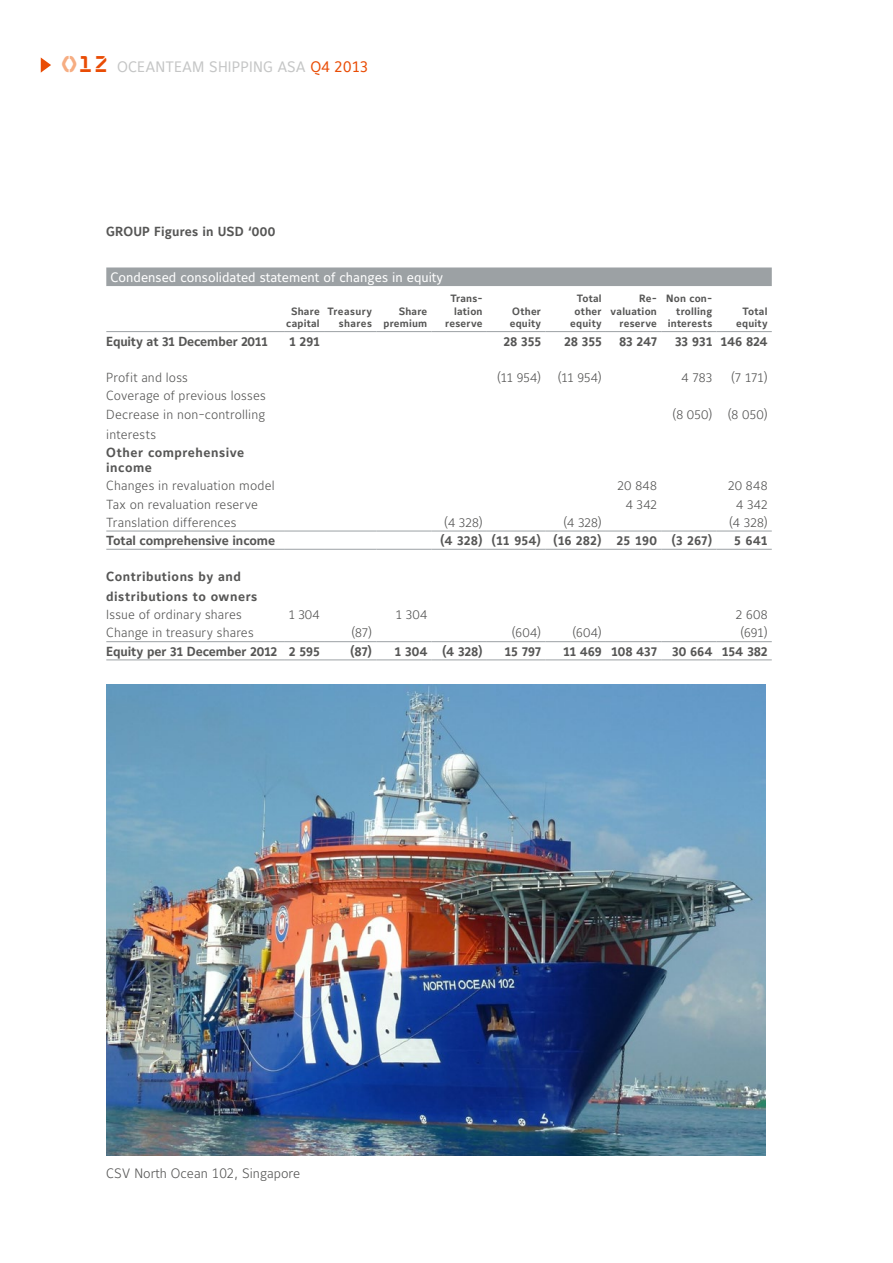
<style>
.page{position:relative;width:893px;height:1263px;background:#fff}
.page>*{position:absolute;margin:0;border:0;box-sizing:border-box;transform-origin:0 0}
.t1{font:15px "Maurea Regular Tf";letter-spacing:.01em;color:#c5c6c6}
.t2{font:13.5px "Maurea Regular Lf";color:#fff}
.t3{font:13.5px "Maurea Light Tf";color:#565655}
.t4{font:13.05px/19.4px "Maurea Light Lf";letter-spacing:.01em;color:#565655;text-align:justify}
.t5{font:13.05px/15px "Maurea Bold Lf";letter-spacing:.02em;color:#565655}
.t6{font:13.05px "Maurea Bold Lf";letter-spacing:-.01em;color:#565655}
.t7{font:13.05px "Maurea Bold Lf";letter-spacing:.04em;color:#565655}
.t8{font:13.05px "Maurea Bold Lf";letter-spacing:-.015em;color:#565655}
.t9{font:10.5px/12.6px "Maurea Bold Lf";letter-spacing:.02em;color:#565655;text-align:right}
.t10{font:10.5px/12.6px "Maurea Bold Lf";letter-spacing:.04em;color:#565655;text-align:right}
.s1{font-family:"Das Deck Stencil";font-size:22.5px;color:#f6ad82}
.s2{font-family:"Das Deck Stencil";font-size:22.5px;color:#e94c05}
.s3{color:#e94c05}
</style>
<div class="page">
<svg style="left:41px;top:57px;width:10px;height:16px"></svg>
<div style="left:106px;top:267px;width:666px;height:19px;background:#9ca1a4"></div>
<hr style="left:106px;top:331px;width:179px;height:1px;background:#9ca1a4">
<hr style="left:285px;top:331px;width:39px;height:1px;background:#9ca1a4">
<hr style="left:324px;top:331px;width:52px;height:1px;background:#9ca1a4">
<hr style="left:376px;top:331px;width:56px;height:1px;background:#9ca1a4">
<hr style="left:432px;top:331px;width:55px;height:1px;background:#9ca1a4">
<hr style="left:487px;top:331px;width:58px;height:1px;background:#9ca1a4">
<hr style="left:545px;top:331px;width:61px;height:1px;background:#9ca1a4">
<hr style="left:606px;top:331px;width:55px;height:1px;background:#9ca1a4">
<hr style="left:661px;top:331px;width:55px;height:1px;background:#9ca1a4">
<hr style="left:716px;top:331px;width:56px;height:1px;background:#9ca1a4">
<hr style="left:106px;top:531px;width:179px;height:1px;background:#9ca1a4">
<hr style="left:285px;top:531px;width:39px;height:1px;background:#9ca1a4">
<hr style="left:324px;top:531px;width:52px;height:1px;background:#9ca1a4">
<hr style="left:376px;top:531px;width:56px;height:1px;background:#9ca1a4">
<hr style="left:432px;top:531px;width:55px;height:1px;background:#9ca1a4">
<hr style="left:487px;top:531px;width:58px;height:1px;background:#9ca1a4">
<hr style="left:545px;top:531px;width:61px;height:1px;background:#9ca1a4">
<hr style="left:606px;top:531px;width:55px;height:1px;background:#9ca1a4">
<hr style="left:661px;top:531px;width:55px;height:1px;background:#9ca1a4">
<hr style="left:716px;top:531px;width:56px;height:1px;background:#9ca1a4">
<hr style="left:106px;top:549px;width:179px;height:1px;background:#9ca1a4">
<hr style="left:285px;top:549px;width:39px;height:1px;background:#9ca1a4">
<hr style="left:324px;top:549px;width:52px;height:1px;background:#9ca1a4">
<hr style="left:376px;top:549px;width:56px;height:1px;background:#9ca1a4">
<hr style="left:432px;top:549px;width:55px;height:1px;background:#9ca1a4">
<hr style="left:487px;top:549px;width:58px;height:1px;background:#9ca1a4">
<hr style="left:545px;top:549px;width:61px;height:1px;background:#9ca1a4">
<hr style="left:606px;top:549px;width:55px;height:1px;background:#9ca1a4">
<hr style="left:661px;top:549px;width:55px;height:1px;background:#9ca1a4">
<hr style="left:716px;top:549px;width:56px;height:1px;background:#9ca1a4">
<hr style="left:106px;top:641px;width:179px;height:1px;background:#9ca1a4">
<hr style="left:285px;top:641px;width:39px;height:1px;background:#9ca1a4">
<hr style="left:324px;top:641px;width:52px;height:1px;background:#9ca1a4">
<hr style="left:376px;top:641px;width:56px;height:1px;background:#9ca1a4">
<hr style="left:432px;top:641px;width:55px;height:1px;background:#9ca1a4">
<hr style="left:487px;top:641px;width:58px;height:1px;background:#9ca1a4">
<hr style="left:545px;top:641px;width:61px;height:1px;background:#9ca1a4">
<hr style="left:606px;top:641px;width:55px;height:1px;background:#9ca1a4">
<hr style="left:661px;top:641px;width:55px;height:1px;background:#9ca1a4">
<hr style="left:716px;top:641px;width:56px;height:1px;background:#9ca1a4">
<hr style="left:106px;top:659px;width:179px;height:1px;background:#9ca1a4">
<hr style="left:285px;top:659px;width:39px;height:1px;background:#9ca1a4">
<hr style="left:324px;top:659px;width:52px;height:1px;background:#9ca1a4">
<hr style="left:376px;top:659px;width:56px;height:1px;background:#9ca1a4">
<hr style="left:432px;top:659px;width:55px;height:1px;background:#9ca1a4">
<hr style="left:487px;top:659px;width:58px;height:1px;background:#9ca1a4">
<hr style="left:545px;top:659px;width:61px;height:1px;background:#9ca1a4">
<hr style="left:606px;top:659px;width:55px;height:1px;background:#9ca1a4">
<hr style="left:661px;top:659px;width:55px;height:1px;background:#9ca1a4">
<hr style="left:716px;top:659px;width:56px;height:1px;background:#9ca1a4">
<img style="left:106px;top:684px;width:659px;height:472px">
<p class="t1" style="left:61px;top:59px;width:309px"><span class="s1">O</span><span class="s2">12</span> OCEANTEAM SHIPPING ASA <span class="s3">Q4 2013</span></p>
<p class="t5" style="left:106px;top:225px;width:170px">GROUP Figures in USD ‘000</p>
<p class="t2" style="left:111px;top:270px;width:334px">Condensed consolidated statement of changes in equity</p>
<p class="t9" style="left:286px;top:305px;width:35px;text-align:center">Share capital</p>
<p class="t10" style="left:327px;top:305px;width:46px">Treasury shares</p>
<p class="t9" style="left:383px;top:305px;width:45px">Share premium</p>
<p class="t9" style="left:445px;top:293px;width:39px">Trans&shy;lation reserve</p>
<p class="t9" style="left:510px;top:305px;width:33px;text-align:left">Other equity</p>
<p class="t9" style="left:570px;top:293px;width:33px">Total other equity</p>
<p class="t9" style="left:611px;top:293px;width:48px">Re&shy;valuation reserve</p>
<p class="t9" style="left:666px;top:293px;width:48px">Non con&shy;trolling interests</p>
<p class="t9" style="left:736px;top:305px;width:33px">Total equity</p>
<p class="t8" style="left:106px;top:334px;width:163px">Equity at 31 December 2011</p>
<p class="t5" style="left:289px;top:334px;width:32px">1 291</p>
<p class="t5" style="left:504px;top:334px;width:39px">28 355</p>
<p class="t5" style="left:564px;top:334px;width:39px">28 355</p>
<p class="t5" style="left:619px;top:334px;width:39px">83 247</p>
<p class="t5" style="left:675px;top:334px;width:94px">33 931 146 824</p>
<p class="t4" style="left:106px;top:368px;width:83px">Profit and loss</p>
<p class="t4" style="left:497px;top:368px;width:45px">(11 954)</p>
<p class="t4" style="left:558px;top:368px;width:45px">(11 954)</p>
<p class="t4" style="left:681px;top:368px;width:32px">4 783</p>
<p class="t4" style="left:731px;top:368px;width:38px">(7 171)</p>
<p class="t4" style="left:106px;top:387px;width:161px">Coverage of previous losses Decrease in non-controlling interests</p>
<p class="t4" style="left:673px;top:406px;width:96px">(8 050) (8 050)</p>
<p class="t5" style="left:106px;top:446px;width:140px">Other comprehensive income</p>
<p class="t4" style="left:106px;top:477px;width:170px">Changes in revaluation model</p>
<p class="t4" style="left:617px;top:477px;width:41px">20 848</p>
<p class="t4" style="left:728px;top:477px;width:41px">20 848</p>
<p class="t4" style="left:106px;top:495px;width:153px">Tax on revaluation reserve</p>
<p class="t4" style="left:626px;top:495px;width:33px">4 342</p>
<p class="t4" style="left:736px;top:495px;width:33px">4 342</p>
<p class="t4" style="left:106px;top:513px;width:132px">Translation differences</p>
<p class="t4" style="left:444px;top:513px;width:40px">(4 328)</p>
<p class="t4" style="left:563px;top:513px;width:40px">(4 328)</p>
<p class="t4" style="left:729px;top:513px;width:40px">(4 328)</p>
<p class="t6" style="left:106px;top:533px;width:170px">Total comprehensive income</p>
<p class="t7" style="left:440px;top:533px;width:274px">(4 328) (11 954) (16 282) 25 190 (3 267)</p>
<p class="t5" style="left:734px;top:534px;width:35px">5 641</p>
<p class="t5" style="left:106px;top:568px;width:153px;line-height:19.5px">Contributions by and distributions to owners</p>
<p class="t4" style="left:106px;top:606px;width:137px">Issue of ordinary shares</p>
<p class="t4" style="left:289px;top:606px;width:32px">1 304</p>
<p class="t4" style="left:396px;top:606px;width:33px">1 304</p>
<p class="t4" style="left:736px;top:606px;width:33px">2 608</p>
<p class="t4" style="left:106px;top:624px;width:149px">Change in treasury shares</p>
<p class="t4" style="left:351px;top:624px;width:22px">(87)</p>
<p class="t4" style="left:512px;top:624px;width:31px">(604)</p>
<p class="t4" style="left:572px;top:624px;width:31px">(604)</p>
<p class="t4" style="left:740px;top:624px;width:29px">(691)</p>
<p class="t6" style="left:106px;top:644px;width:215px">Equity per 31 December 2012 2 595</p>
<p class="t5" style="left:350px;top:644px;width:23px">(87)</p>
<p class="t5" style="left:394px;top:644px;width:90px">1 304 (4 328)</p>
<p class="t5" style="left:504px;top:644px;width:38px">15 797</p>
<p class="t5" style="left:563px;top:644px;width:206px">11 469 108 437 30 664 154 382</p>
<p class="t3" style="left:106px;top:1166px;width:195px">CSV North Ocean 102, Singapore</p>
</div>
